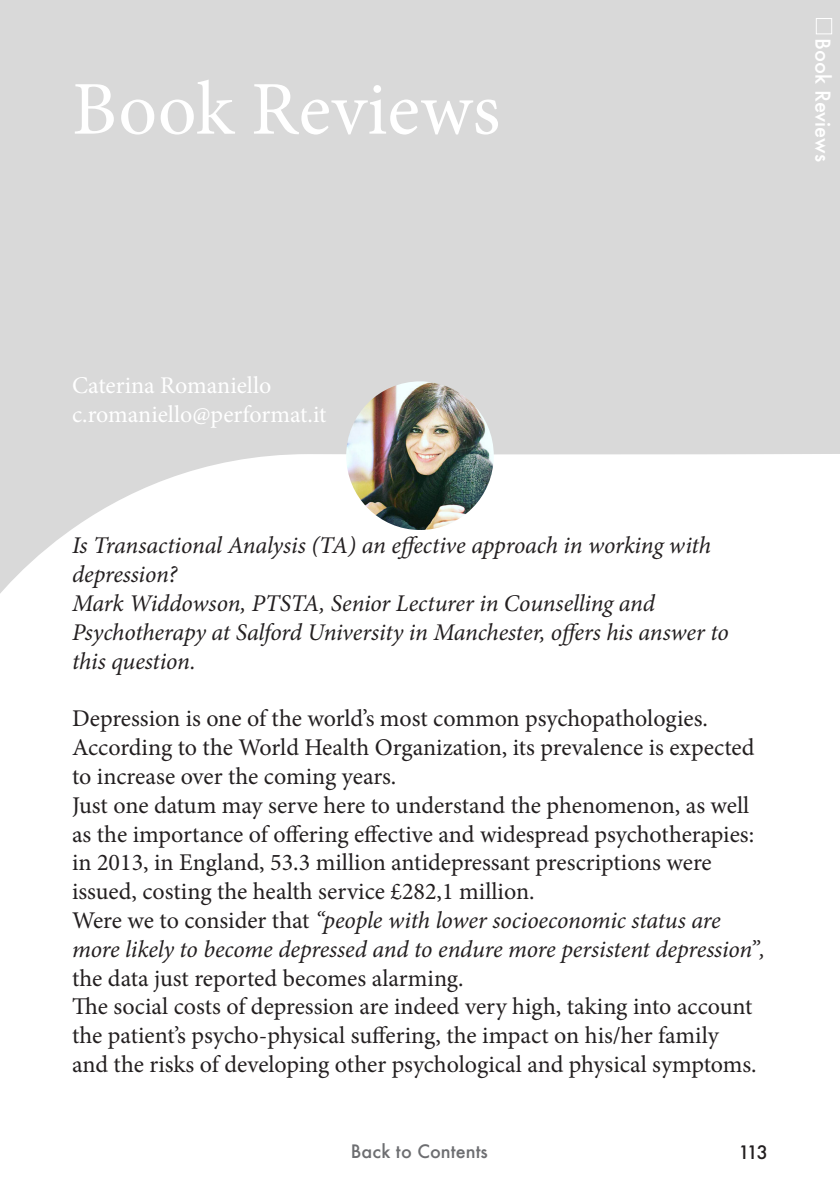
<style>
.page{position:relative;width:840px;height:1191px;background:#fff}
.page>*{position:absolute;margin:0;border:0;box-sizing:border-box;transform-origin:0 0}
.Titolo_Articolo{font:76px "Minion Pro";letter-spacing:.005em;color:#fff}
.Testo{font:24px/28.8px "Minion Pro";color:#231f20}
.Testo-2{font:italic 24px/28.8px "Minion Pro";letter-spacing:-.01em;color:#231f20}
.Autore-Mail{font:24px "Minion Pro";color:#fff}
.t1{font:500 20px "Futura";color:#fff}
.t2{font:500 18px "Futura";color:#6d6e71}
.t3{font:500 18px "Futura";color:#231f20}
.s1{font-style:normal}
</style>
<div class="page">
<div style="left:0;top:0;width:839px;height:426px;background:#d9d9d9"></div>
<svg style="left:0;top:386px;width:839px;height:208px"></svg>
<img style="left:346px;top:381px;width:147px;height:149px;border-radius:74px">
<div style="left:815px;top:18px;width:16px;height:16px;border:1px solid #fff"></div>
<p class="Titolo_Articolo" style="left:72px;top:58px;width:429px">Book Reviews</p>
<p class="t1" style="left:836px;top:38px;width:125px;rotate:90deg">Book Reviews</p>
<p class="Autore-Mail" style="left:72px;top:369px;width:201px">Caterina Romaniello</p>
<p class="Autore-Mail" style="left:72px;top:398px;width:256px">c.romaniello@performat.it</p>
<p class="Testo-2" style="left:72px;top:531px;width:640px">Is Transactional Analysis (TA) an effective approach in working with depression?</p>
<p class="Testo-2" style="left:72px;top:589px;width:658px">Mark Widdowson, PTSTA, Senior Lecturer in Counselling and<br>Psychotherapy at Salford University in Manchester, offers his answer to this question.</p>
<p class="Testo" style="left:72px;top:704px;width:683px">Depression is one of the world’s most common psychopathologies.<br>According to the World Health Organization, its prevalence is expected to increase over the coming years.</p>
<p class="Testo" style="left:72px;top:790px;width:683px">Just one datum may serve here to understand the phenomenon, as well as the importance of offering effective and widespread psychotherapies: in 2013, in England, 53.3 million antidepressant prescriptions were issued, costing the health service £282,1 million.</p>
<p class="Testo-2" style="left:72px;top:905px;width:694px"><span class="s1">Were we to consider that</span> “people with lower socioeconomic status are more likely to become depressed and to endure more persistent depression”, <span class="s1">the data just reported becomes alarming.</span></p>
<p class="Testo" style="left:72px;top:992px;width:685px">The social costs of depression are indeed very high, taking into account the patient’s psycho-physical suffering, the impact on his/her family and the risks of developing other psychological and physical symptoms.</p>
<p class="t2" style="left:351px;top:1139px;width:138px">Back to Contents</p>
<p class="t3" style="left:738px;top:1139px;width:31px">113</p>
</div>
